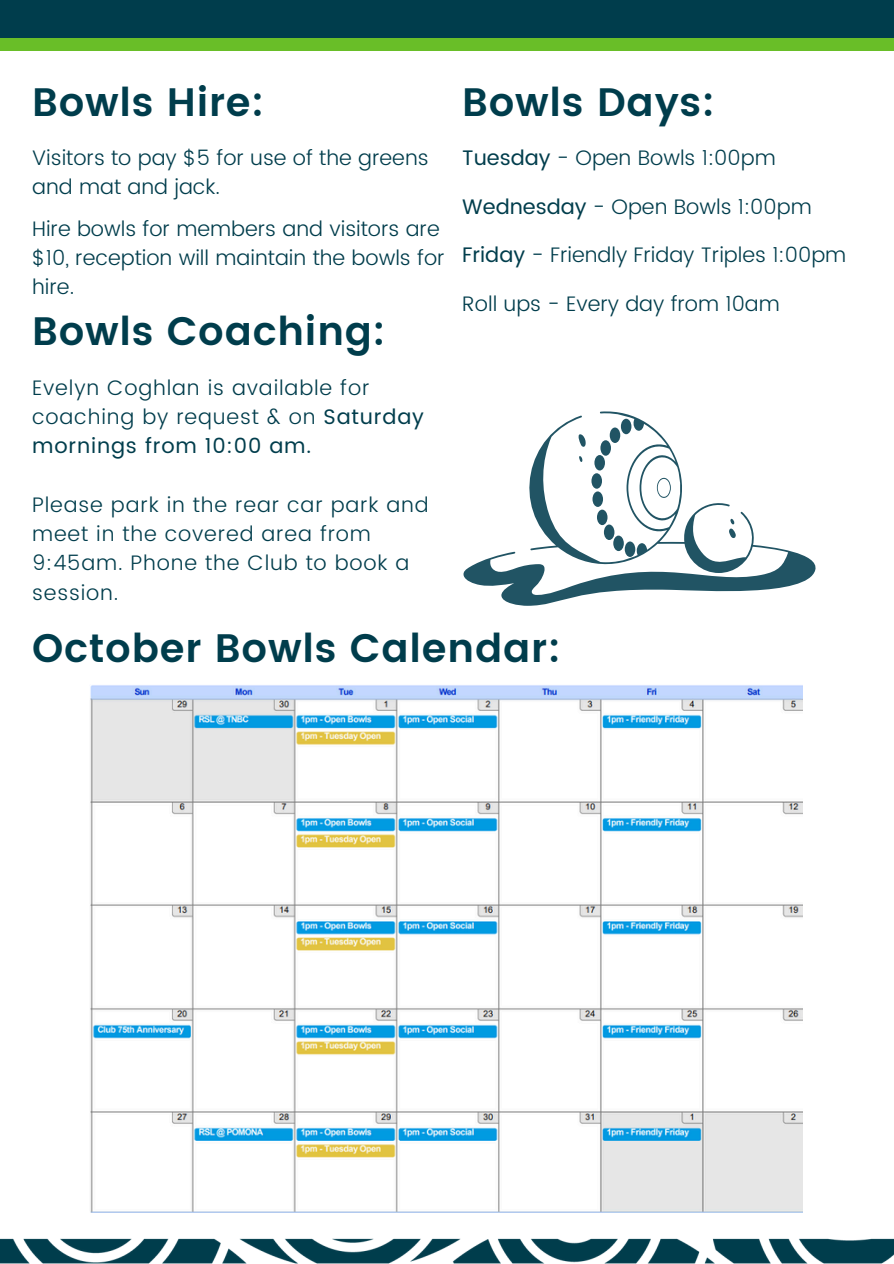
<style>
.page{position:relative;width:894px;height:1264px;background:#fff}
.page>*{position:absolute;margin:0;border:0;box-sizing:border-box;transform-origin:0 0}
.t1{font:600 39.75px "Poppins";letter-spacing:.02em;color:#003d4c}
.t2{font:300 21px/29.2px "Poppins";color:#003d4c}
.t3{font:300 21px/29.2px "Poppins";letter-spacing:.04em;color:#003d4c}
.s1{font-weight:400}
</style>
<div class="page">
<div style="left:0;top:0;width:893px;height:51px;background:#69be28"></div>
<div style="left:0;top:0;width:893px;height:38px;background:#003d4c"></div>
<img style="left:0;top:1238px;width:893px;height:25px">
<svg style="left:463px;top:411px;width:353px;height:195px"></svg>
<svg style="left:728px;top:517px;width:7px;height:22px"></svg>
<svg style="left:656px;top:474px;width:14px;height:24px"></svg>
<div style="left:624px;top:541px;width:11px;height:16px;background:#215464;border-radius:50%"></div>
<div style="left:613px;top:535px;width:10px;height:16px;background:#215464;border-radius:50%"></div>
<div style="left:603px;top:524px;width:11px;height:16px;background:#215464;border-radius:50%"></div>
<div style="left:596px;top:509px;width:11px;height:16px;background:#215464;border-radius:50%"></div>
<div style="left:592px;top:491px;width:11px;height:16px;background:#215464;border-radius:50%"></div>
<div style="left:591px;top:473px;width:11px;height:16px;background:#215464;border-radius:50%"></div>
<div style="left:594px;top:455px;width:11px;height:15px;background:#215464;border-radius:50%"></div>
<div style="left:600px;top:440px;width:11px;height:16px;background:#215464;border-radius:50%"></div>
<div style="left:609px;top:427px;width:11px;height:16px;background:#215464;border-radius:50%"></div>
<div style="left:620px;top:419px;width:11px;height:15px;background:#215464;border-radius:50%"></div>
<svg style="left:576px;top:434px;width:9px;height:13px"></svg>
<svg style="left:578px;top:456px;width:4px;height:6px"></svg>
<img style="left:90px;top:685px;width:711px;height:527px">
<p class="t1" style="left:32px;top:79px;width:233px">Bowls Hire:</p>
<p class="t2" style="left:32px;top:143px;width:398px">Visitors to pay $5 for use of the greens and mat and jack.</p>
<h1 class="t2" style="left:32px;top:214px;width:414px">Hire bowls for members and visitors are $10, reception will maintain the bowls for hire.</h1>
<h1 class="t1" style="left:32px;top:308px;width:354px">Bowls Coaching:</h1>
<p class="t3" style="left:32px;top:373px;width:393px">Evelyn Coghlan is available for coaching by request &amp; on <span class="s1">Saturday mornings from 10:00 am.</span></p>
<p class="t3" style="left:32px;top:490px;width:398px">Please park in the rear car park and meet in the covered area from<br>9:45am. Phone the Club to book a session.</p>
<p class="t1" style="left:462px;top:79px;width:254px">Bowls Days:</p>
<p class="t2" style="left:462px;top:144px;width:315px"><span class="s1">Tuesday</span> - Open Bowls 1:00pm</p>
<h1 class="t2" style="left:462px;top:192px;width:351px"><span class="s1">Wednesday</span> - Open Bowls 1:00pm</h1>
<p class="t2" style="left:462px;top:240px;width:385px"><span class="s1">Friday</span> - Friendly Friday Triples 1:00pm</p>
<p class="t2" style="left:462px;top:289px;width:319px">Roll ups - Every day from 10am</p>
<p class="t1" style="left:32px;top:624px;width:530px">October Bowls Calendar:</p>
</div>
